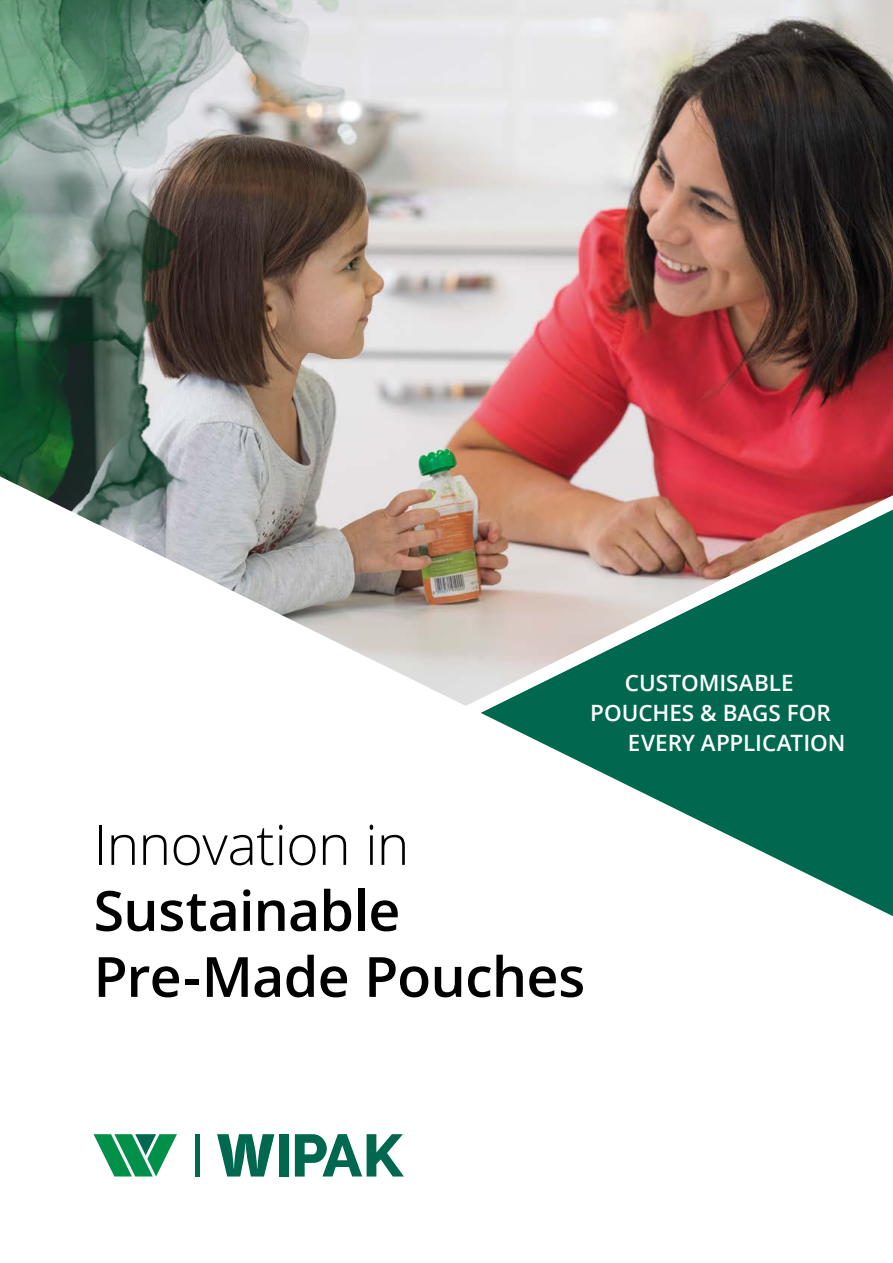
<style>
.page{position:relative;width:893px;height:1263px;background:#fff}
.page>*{position:absolute;margin:0;border:0;box-sizing:border-box;transform-origin:0 0}
.t1{font:600 55.5px/66px "Open Sans";letter-spacing:-.01em;color:#000}
.t2{font:300 55.5px "Open Sans";letter-spacing:-.015em;color:#000}
.t3{font:600 22.5px "Open Sans";letter-spacing:-.005em;color:#fff}
</style>
<div class="page">
<img style="left:221px;top:0;width:672px;height:654px">
<svg style="left:94px;top:1134px;width:83px;height:42px"></svg>
<hr style="left:195px;top:1134px;width:4px;height:42px;background:#00684e">
<svg style="left:217px;top:1134px;width:57px;height:42px"></svg>
<div style="left:279px;top:1134px;width:9px;height:42px;background:#00684e"></div>
<svg style="left:295px;top:1134px;width:109px;height:42px"></svg>
<svg style="left:444px;top:320px;width:449px;height:597px"></svg>
<img style="left:0;top:0;width:433px;height:585px">
<svg style="left:361px;top:446px;width:532px;height:327px;background:#848e80"></svg>
<p class="t3" style="left:625px;top:667px;width:170px">CUSTOMISABLE</p>
<p class="t3" style="left:590px;top:697px;width:242px">POUCHES &amp; BAGS FOR</p>
<p class="t3" style="left:628px;top:727px;width:219px">EVERY APPLICATION</p>
<h1 class="t2" style="left:94px;top:807px;width:317px">Innovation in</h1>
<h1 class="t1" style="left:94px;top:876px;width:493px">Sustainable<br>Pre-Made Pouches</h1>
</div>
